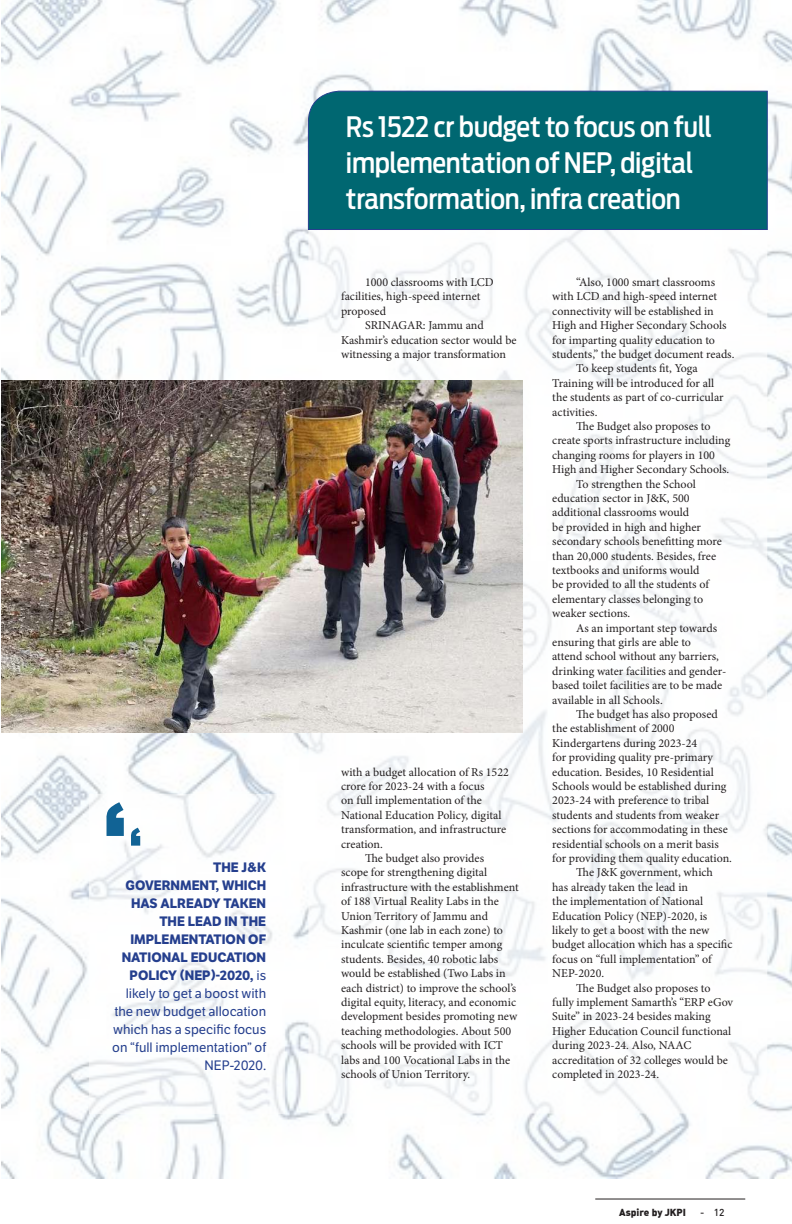
<style>
.page{position:relative;width:792px;height:1224px;background:#fff}
.page>*{position:absolute;margin:0;border:0;box-sizing:border-box;transform-origin:0 0}
.t1{font:500 28px/36px "Antenna Cond";letter-spacing:-.01em;color:#fff}
.t2{font:13.3px/18px "LFT Etica";color:#253f8e;text-align:right}
.t3{font:12px/14.4px "Minion Pro";color:#231f20}
.t4{font:10px "DIN Black Alternate";color:#231f20}
.t5{font:500 10px "DIN";color:#231f20}
.s1{font-weight:700}
</style>
<div class="page">
<hr style="left:595px;top:1199px;width:150px;height:1px;background:#231f20">
<img style="left:1px;top:0;width:791px;height:1178px">
<svg style="left:308px;top:231px;width:459px;height:883px"></svg>
<div style="left:307px;top:90px;width:461px;height:141px;background:#006771"></div>
<div style="left:89px;top:794px;width:196px;height:320px;background:#fff"></div>
<svg style="left:106px;top:802px;width:18px;height:34px"></svg>
<svg style="left:131px;top:828px;width:9px;height:18px"></svg>
<img style="left:1px;top:380px;width:522px;height:353px">
<hr style="left:791px;top:170px;width:1px;height:912px;background:#fff">
<p class="t2" style="left:112px;top:858px;width:155px"><span class="s1">THE J&amp;K<br>GOVERNMENT, WHICH<br>HAS ALREADY TAKEN<br>THE LEAD IN THE<br>IMPLEMENTATION OF<br>NATIONAL EDUCATION<br>POLICY (NEP)-2020,</span> is likely to get a boost with the new budget allocation which has a specific focus on “full implementation” of<br>NEP-2020.</p>
<h1 class="t1" style="left:346px;top:109px;width:368px">Rs 1522 cr budget to focus on full implementation of NEP, digital transformation, infra creation</h1>
<p class="t3" style="left:341px;top:275px;width:154px;text-indent:24px">1000 classrooms with LCD facilities, high-speed internet proposed</p>
<p class="t3" style="left:341px;top:318px;width:177px;text-indent:24px">SRINAGAR: Jammu and<br>Kashmir’s education sector would be witnessing a major transformation</p>
<p class="t3" style="left:341px;top:765px;width:169px">with a budget allocation of Rs 1522</p>
<p class="t3" style="left:341px;top:779px;width:145px">crore for 2023-24 with a focus</p>
<p class="t3" style="left:341px;top:794px;width:142px">on full implementation of the</p>
<p class="t3" style="left:341px;top:808px;width:162px">National Education Policy, digital</p>
<p class="t3" style="left:341px;top:822px;width:167px">transformation, and infrastructure</p>
<p class="t3" style="left:341px;top:837px;width:43px">creation.</p>
<p class="t3" style="left:365px;top:851px;width:120px">The budget also provides</p>
<p class="t3" style="left:341px;top:866px;width:148px">scope for strengthening digital</p>
<p class="t3" style="left:341px;top:880px;width:179px">infrastructure with the establishment</p>
<p class="t3" style="left:341px;top:894px;width:159px">of 188 Virtual Reality Labs in the</p>
<p class="t3" style="left:341px;top:909px;width:148px">Union Territory of Jammu and</p>
<p class="t3" style="left:341px;top:923px;width:163px">Kashmir (one lab in each zone) to</p>
<p class="t3" style="left:341px;top:938px;width:163px">inculcate scientific temper among</p>
<p class="t3" style="left:341px;top:952px;width:159px">students. Besides, 40 robotic labs</p>
<p class="t3" style="left:341px;top:966px;width:166px">would be established (Two Labs in</p>
<p class="t3" style="left:341px;top:981px;width:177px">each district) to improve the school’s</p>
<p class="t3" style="left:341px;top:995px;width:176px">digital equity, literacy, and economic</p>
<p class="t3" style="left:341px;top:1010px;width:178px">development besides promoting new</p>
<p class="t3" style="left:341px;top:1024px;width:172px">teaching methodologies. About 500</p>
<p class="t3" style="left:341px;top:1038px;width:163px">schools will be provided with ICT</p>
<p class="t3" style="left:341px;top:1053px;width:171px">labs and 100 Vocational Labs in the</p>
<p class="t3" style="left:341px;top:1067px;width:131px">schools of Union Territory.</p>
<p class="t3" style="left:576px;top:275px;width:140px">“Also, 1000 smart classrooms</p>
<p class="t3" style="left:552px;top:290px;width:166px">with LCD and high-speed internet</p>
<p class="t3" style="left:552px;top:304px;width:163px">connectivity will be established in</p>
<p class="t3" style="left:552px;top:318px;width:176px">High and Higher Secondary Schools</p>
<p class="t3" style="left:552px;top:333px;width:164px">for imparting quality education to</p>
<p class="t3" style="left:552px;top:347px;width:184px">students,” the budget document reads.</p>
<p class="t3" style="left:576px;top:362px;width:123px">To keep students fit, Yoga</p>
<p class="t3" style="left:552px;top:376px;width:163px">Training will be introduced for all</p>
<p class="t3" style="left:552px;top:390px;width:173px">the students as part of co-curricular</p>
<p class="t3" style="left:552px;top:405px;width:47px">activities.</p>
<p class="t3" style="left:576px;top:419px;width:136px">The Budget also proposes to</p>
<p class="t3" style="left:552px;top:434px;width:180px">create sports infrastructure including</p>
<p class="t3" style="left:552px;top:448px;width:164px">changing rooms for players in 100</p>
<p class="t3" style="left:552px;top:462px;width:179px">High and Higher Secondary Schools.</p>
<p class="t3" style="left:576px;top:477px;width:121px">To strengthen the School</p>
<p class="t3" style="left:552px;top:491px;width:139px">education sector in J&amp;K, 500</p>
<p class="t3" style="left:552px;top:506px;width:138px">additional classrooms would</p>
<p class="t3" style="left:552px;top:520px;width:150px">be provided in high and higher</p>
<p class="t3" style="left:552px;top:534px;width:171px">secondary schools benefitting more</p>
<p class="t3" style="left:552px;top:549px;width:165px">than 20,000 students. Besides, free</p>
<p class="t3" style="left:552px;top:563px;width:149px">textbooks and uniforms would</p>
<p class="t3" style="left:552px;top:578px;width:158px">be provided to all the students of</p>
<p class="t3" style="left:552px;top:592px;width:152px">elementary classes belonging to</p>
<p class="t3" style="left:552px;top:606px;width:80px">weaker sections.</p>
<p class="t3" style="left:576px;top:621px;width:142px">As an important step towards</p>
<p class="t3" style="left:552px;top:635px;width:140px">ensuring that girls are able to</p>
<p class="t3" style="left:552px;top:650px;width:168px">attend school without any barriers,</p>
<p class="t3" style="left:552px;top:664px;width:176px">drinking water facilities and gender-</p>
<p class="t3" style="left:552px;top:678px;width:172px">based toilet facilities are to be made</p>
<p class="t3" style="left:552px;top:693px;width:112px">available in all Schools.</p>
<p class="t3" style="left:576px;top:707px;width:143px">The budget has also proposed</p>
<p class="t3" style="left:552px;top:722px;width:124px">the establishment of 2000</p>
<p class="t3" style="left:552px;top:736px;width:147px">Kindergartens during 2023-24</p>
<p class="t3" style="left:552px;top:750px;width:162px">for providing quality pre-primary</p>
<p class="t3" style="left:552px;top:765px;width:163px">education. Besides, 10 Residential</p>
<p class="t3" style="left:552px;top:779px;width:176px">Schools would be established during</p>
<p class="t3" style="left:552px;top:794px;width:159px">2023-24 with preference to tribal</p>
<p class="t3" style="left:552px;top:808px;width:168px">students and students from weaker</p>
<p class="t3" style="left:552px;top:822px;width:177px">sections for accommodating in these</p>
<p class="t3" style="left:552px;top:837px;width:168px">residential schools on a merit basis</p>
<p class="t3" style="left:552px;top:851px;width:181px">for providing them quality education.</p>
<p class="t3" style="left:576px;top:866px;width:138px">The J&amp;K government, which</p>
<p class="t3" style="left:552px;top:880px;width:137px">has already taken the lead in</p>
<p class="t3" style="left:552px;top:894px;width:152px">the implementation of National</p>
<p class="t3" style="left:552px;top:909px;width:157px">Education Policy (NEP)-2020, is</p>
<p class="t3" style="left:552px;top:923px;width:159px">likely to get a boost with the new</p>
<p class="t3" style="left:552px;top:938px;width:182px">budget allocation which has a specific</p>
<p class="t3" style="left:552px;top:952px;width:161px">focus on “full implementation” of</p>
<p class="t3" style="left:552px;top:966px;width:53px">NEP-2020.</p>
<p class="t3" style="left:576px;top:981px;width:136px">The Budget also proposes to</p>
<p class="t3" style="left:552px;top:995px;width:182px">fully implement Samarth’s “ERP eGov</p>
<p class="t3" style="left:552px;top:1010px;width:160px">Suite” in 2023-24 besides making</p>
<p class="t3" style="left:552px;top:1024px;width:180px">Higher Education Council functional</p>
<p class="t3" style="left:552px;top:1038px;width:141px">during 2023-24. Also, NAAC</p>
<p class="t3" style="left:552px;top:1053px;width:177px">accreditation of 32 colleges would be</p>
<p class="t3" style="left:552px;top:1067px;width:108px">completed in 2023-24.</p>
<p class="t4" style="left:619px;top:1206px;width:68px">Aspire by JKPI</p>
<p class="t5" style="left:700px;top:1206px;width:26px">- 12</p>
</div>
